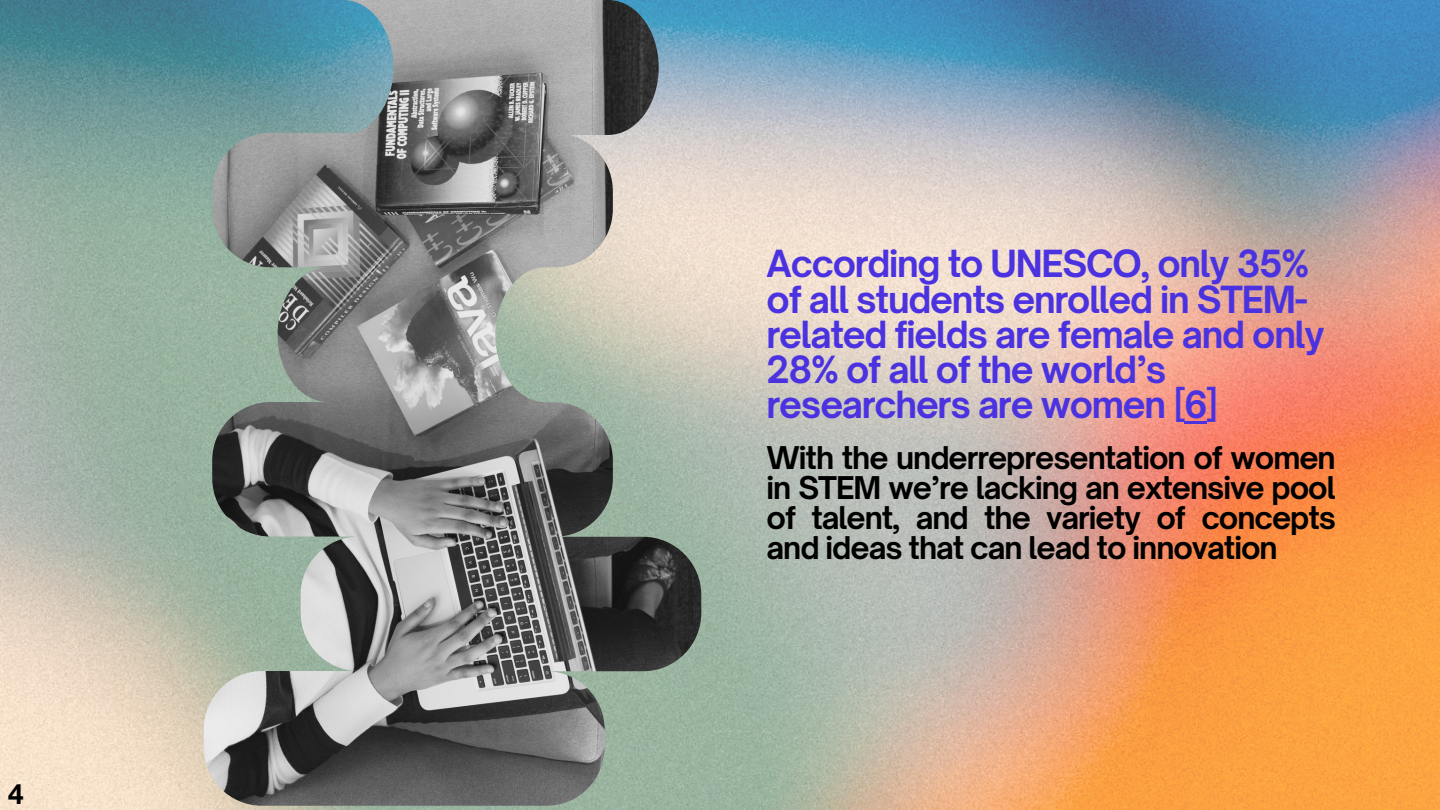
<style>
.page{position:relative;width:1440px;height:810px;background:#fff}
.page>*{position:absolute;margin:0;border:0;box-sizing:border-box;transform-origin:0 0}
.t1{font:700 35.8px/35.2px "Open Sauce One";letter-spacing:-.035em;color:#4b32e1}
.t2{font:700 30px/30px "Open Sauce One";letter-spacing:-.035em;color:#000;text-align:justify}
.t3{font:700 25.8px "Open Sauce One";color:#000}
</style>
<div class="page">
<img style="left:0;top:0;width:1440px;height:810px">
<img style="left:204px;top:0;width:497px;height:806px">
<hr style="left:1184px;top:421px;width:23px;height:3px;background:#4b32e1">
<p class="t3" style="left:7px;top:778px;width:18px">4</p>
<p class="t1" style="left:767px;top:246px;width:559px">According to UNESCO, only 35% of all students enrolled in STEM&shy;related fields are female and only<br>28% of all of the world’s researchers are women [6]</p>
<p class="t2" style="left:767px;top:443px;width:571px">With the underrepresentation of women in STEM we’re lacking an extensive pool of talent, and the variety of concepts and ideas that can lead to innovation</p>
</div>
